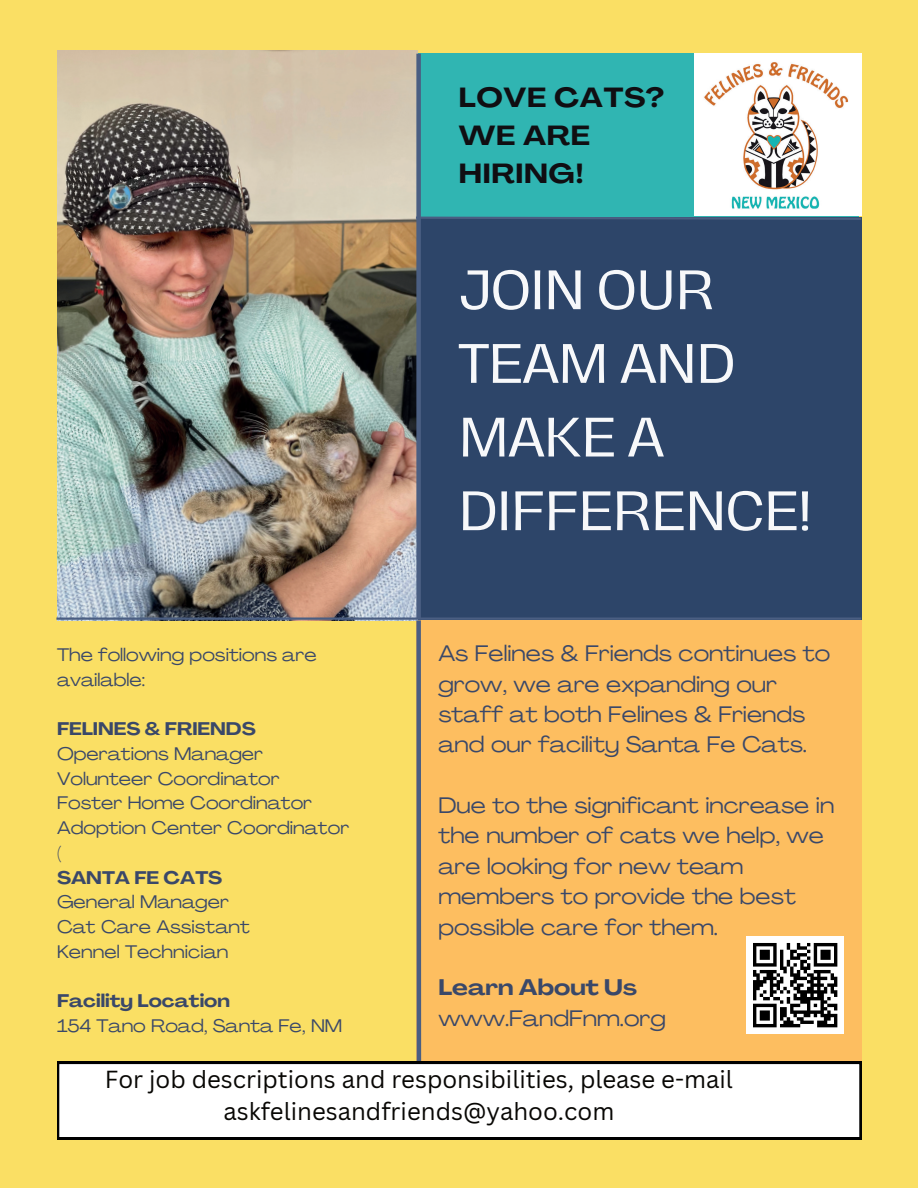
<style>
.page{position:relative;width:918px;height:1188px;background:#fadf64}
.page>*{position:absolute;margin:0;border:0;box-sizing:border-box;transform-origin:0 0}
.t1{font:50.85px/73.7px "Hagrid";color:#f7f8fa}
.t2{font:700 expanded 27.3px/38px "Agrandir";letter-spacing:.025em;color:#100e12}
.t3{font:24px/32.7px "Canva Sans";color:#080704;text-align:center}
.t4{font:expanded 22.2px/30.3px "Agrandir";color:#3a4869}
.t5{font:700 expanded 22.2px "Agrandir";color:#3a4869}
.t6{font:expanded 18px/24.8px "Agrandir";color:#3a4869}
.t7{font:700 expanded 18px "Agrandir";color:#3a4869}
</style>
<div class="page">
<div style="left:419px;top:54px;width:440px;height:176px;background:#30b5b2"></div>
<div style="left:416px;top:620px;width:446px;height:444px;background:#fdbe60"></div>
<div style="left:416px;top:218px;width:446px;height:402px;background:#2d4569"></div>
<img style="left:57px;top:51px;width:360px;height:567px">
<hr style="left:56px;top:618px;width:805px;height:2px;background:#4a5e82">
<img style="left:695px;top:54px;width:166px;height:161px">
<svg style="left:414px;top:215px;width:448px;height:6px"></svg>
<div style="left:416px;top:620px;width:5px;height:445px;background:#4a5e82"></div>
<div style="left:57px;top:1062px;width:804px;height:77px;background:#fff"></div>
<div style="left:416px;top:54px;width:5px;height:565px;background:#4a5e82"></div>
<div style="left:746px;top:936px;width:98px;height:98px;background:#fff"></div>
<svg style="left:753px;top:943px;width:84px;height:81px"></svg>
<hr style="left:753px;top:1024px;width:24px;height:3px;background:#000">
<hr style="left:780px;top:1024px;width:20px;height:3px;background:#000">
<hr style="left:817px;top:1024px;width:20px;height:3px;background:#000">
<p class="t2" style="left:459px;top:79px;width:207px">LOVE CATS?<br>WE ARE<br>HIRING!</p>
<p class="t6" style="left:57px;top:642px;width:261px">The following positions are available:</p>
<p class="t7" style="left:57px;top:718px;width:200px">FELINES &amp; FRIENDS</p>
<p class="t6" style="left:57px;top:741px;width:294px">Operations Manager<br>Volunteer Coordinator<br>Foster Home Coordinator<br>Adoption Center Coordinator (</p>
<p class="t7" style="left:57px;top:866px;width:167px">SANTA FE CATS</p>
<p class="t6" style="left:57px;top:890px;width:194px">General Manager<br>Cat Care Assistant<br>Kennel Technician</p>
<p class="t7" style="left:57px;top:990px;width:174px">Facility Location</p>
<p class="t6" style="left:57px;top:1013px;width:287px">154 Tano Road, Santa Fe, NM</p>
<h1 class="t1" style="left:459px;top:255px;width:354px">JOIN OUR<br>TEAM AND<br>MAKE A<br>DIFFERENCE!</h1>
<p class="t4" style="left:438px;top:638px;width:394px">As Felines &amp; Friends continues to grow, we are expanding our staff at both Felines &amp; Friends and our facility Santa Fe Cats.</p>
<p class="t4" style="left:438px;top:790px;width:397px">Due to the significant increase in the number of cats we help, we are looking for new team members to provide the best possible care for them.</p>
<p class="t5" style="left:438px;top:974px;width:200px">Learn About Us</p>
<p class="t4" style="left:438px;top:1003px;width:229px">www.FandFnm.org</p>
<p class="t3" style="left:105px;top:1063px;width:630px">For job descriptions and responsibilities, please e-mail askfelinesandfriends@yahoo.com</p>
</div>
